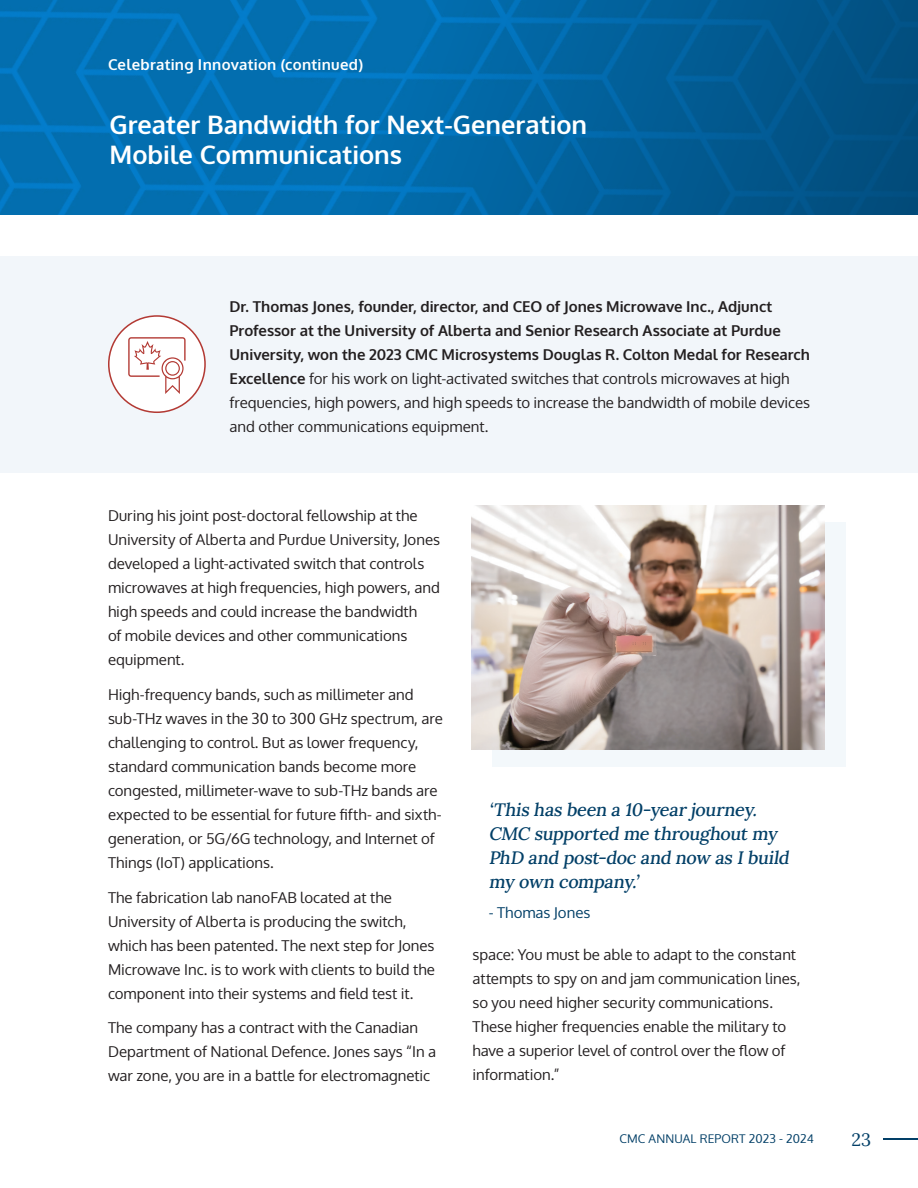
<style>
.page{position:relative;width:918px;height:1188px;background:#fff}
.page>*{position:absolute;margin:0;border:0;box-sizing:border-box;transform-origin:0 0}
.t1{font:700 25.5px/30px "Oxygen";color:#fff}
.t2{font:18px/24px "Lora";color:#023f67}
.t3{font:15px/24px "Oxygen";color:#231f20}
.t4{font:700 15px/24px "Oxygen";color:#231f20}
.t5{font:700 15px "Oxygen";letter-spacing:.02em;color:#fff}
.t6{font:15px "Oxygen";color:#023f67}
.t7{font:12px "Oxygen";letter-spacing:.01em;color:#023f67}
.s1{font-weight:400}
</style>
<div class="page">
<img style="left:0;top:0;width:918px;height:214px">
<div style="left:492px;top:523px;width:354px;height:244px;background:#f3f8fb"></div>
<hr style="left:884px;top:1138px;width:34px;height:2px;background:#023f67">
<div style="left:0;top:256px;width:918px;height:216px;background:#f2f6fa"></div>
<div style="left:109px;top:316px;width:96px;height:96px;background:#fff;border-radius:50%"></div>
<div style="left:108px;top:315px;width:98px;height:98px;border:2px solid #b33a34;border-radius:50%"></div>
<svg style="left:128px;top:337px;width:58px;height:57px"></svg>
<img style="left:471px;top:506px;width:354px;height:244px">
<hr style="left:0;top:675px;width:1px;height:513px;background:#006daa">
<p class="t5" style="left:108px;top:55px;width:257px">Celebrating Innovation (continued)</p>
<h1 class="t1" style="left:110px;top:111px;width:479px">Greater Bandwidth for Next-Generation<br>Mobile Communications</h1>
<p class="t4" style="left:230px;top:295px;width:582px">Dr. Thomas Jones, founder, director, and CEO of Jones Microwave Inc., Adjunct Professor at the University of Alberta and Senior Research Associate at Purdue University, won the 2023 CMC Microsystems Douglas R. Colton Medal for Research Excellence <span class="s1">for his work on light-activated switches that controls microwaves at high frequencies, high powers, and high speeds to increase the bandwidth of mobile devices and other communications equipment.</span></p>
<p class="t3" style="left:108px;top:504px;width:334px">During his joint post-doctoral fellowship at the University of Alberta and Purdue University, Jones developed a light-activated switch that controls microwaves at high frequencies, high powers, and high speeds and could increase the bandwidth<br>of mobile devices and other communications equipment.</p>
<p class="t3" style="left:108px;top:682px;width:336px">High-frequency bands, such as millimeter and sub-THz waves in the 30 to 300 GHz spectrum, are challenging to control. But as lower frequency, standard communication bands become more congested, millimeter-wave to sub-THz bands are expected to be essential for future fifth- and sixth&shy;generation, or 5G/6G technology, and Internet of Things (IoT) applications.</p>
<p class="t3" style="left:108px;top:885px;width:328px">The fabrication lab nanoFAB located at the University of Alberta is producing the switch, which has been patented. The next step for Jones Microwave Inc. is to work with clients to build the component into their systems and field test it.</p>
<p class="t3" style="left:108px;top:1016px;width:330px">The company has a contract with the Canadian<br>Department of National Defence. Jones says “In a war zone, you are in a battle for electromagnetic</p>
<p class="t2" style="left:489px;top:796px;width:305px">‘This has been a 10-year journey.<br>CMC supported me throughout my<br>PhD and post-doc and now as Ibuild my own company.’</p>
<p class="t6" style="left:489px;top:903px;width:103px">- Thomas Jones</p>
<p class="t3" style="left:473px;top:943px;width:330px">space: You must be able to adapt to the constant attempts to spy on and jam communication lines, so you need higher security communications.<br>These higher frequencies enable the military to have a superior level of control over the flow of information.”</p>
<p class="t7" style="left:620px;top:1131px;width:196px">CMC ANNUAL REPORT 2023 - 2024</p>
<p class="t2" style="left:852px;top:1127px;width:21px">23</p>
</div>
